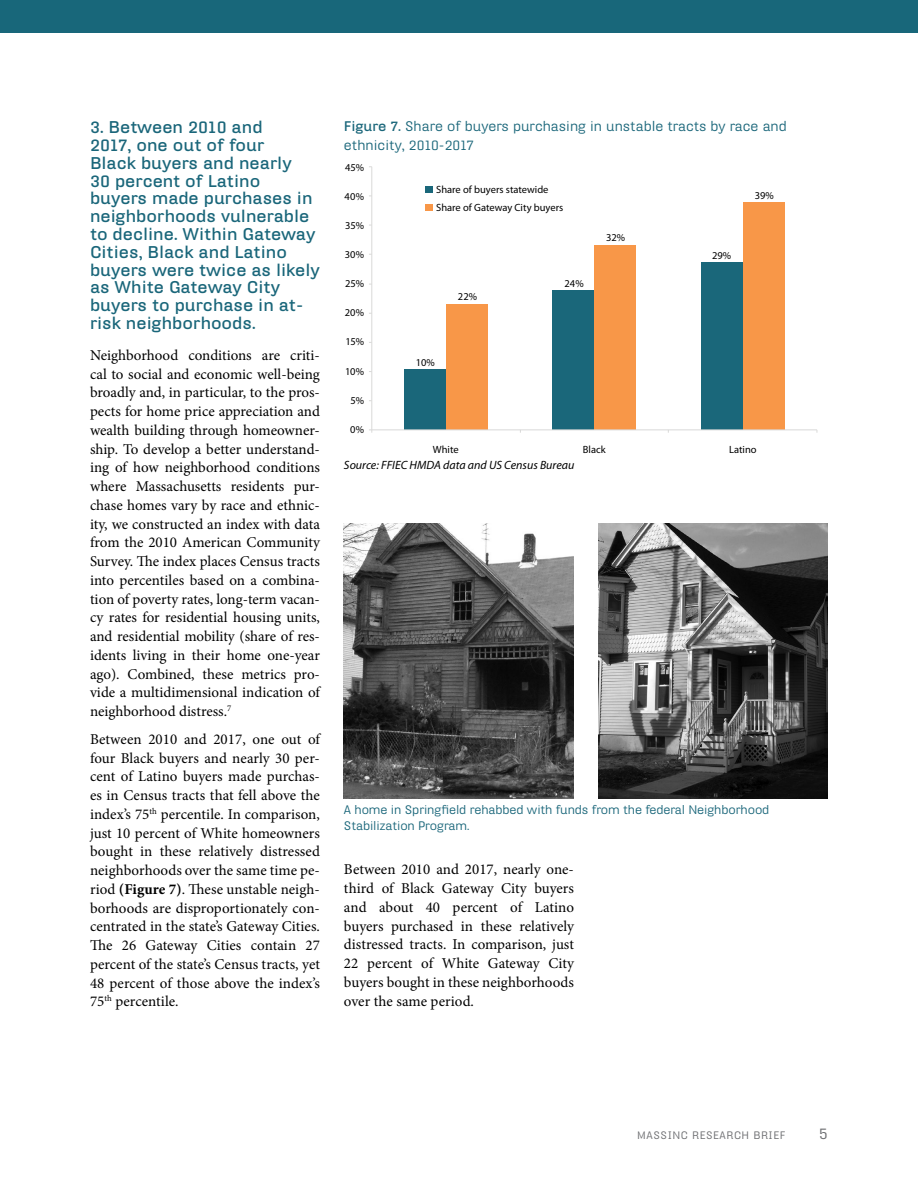
<style>
.page{position:relative;width:918px;height:1188px;background:#fff}
.page>*{position:absolute;margin:0;border:0;box-sizing:border-box;transform-origin:0 0}
.Subhead_2{font:700 16.5px/17.9px "Hydra Text";color:#1a667a}
.Text{font:15px/18.8px "Minion Pro";color:#000;text-align:justify}
.t1{font:15px "Hydra Text";color:#6d6e71}
.Figure_Title_Span{font:13.5px/19.5px "Hydra Text";color:#1a667a}
.t2{font:12px/16.5px "Hydra Text";letter-spacing:-.01em;color:#1a667a}
.Source_Span{font:italic 12px "Myriad Pro";color:#000}
.Chart_Sidebar{font:10.5px "Myriad Pro";color:#000}
.t3{font:10.5px "Hydra Text";letter-spacing:.05em;color:#6d6e71}
.Chart_Year{font:10.5px "Myriad Pro";color:#000}
.s1{font-weight:700}
</style>
<div class="page">
<div style="left:701px;top:262px;width:42px;height:168px;background:#1a677a"></div>
<div style="left:552px;top:290px;width:42px;height:140px;background:#1a677a"></div>
<div style="left:404px;top:369px;width:42px;height:61px;background:#1a677a"></div>
<div style="left:743px;top:202px;width:42px;height:228px;background:#f89748"></div>
<div style="left:594px;top:245px;width:42px;height:185px;background:#f89748"></div>
<div style="left:446px;top:304px;width:42px;height:126px;background:#f89748"></div>
<hr style="left:372px;top:167px;width:1px;height:263px;background:#d9d9d8">
<hr style="left:372px;top:430px;width:445px;height:1px;background:#d9d9d8">
<div style="left:426px;top:186px;width:7px;height:7px;background:#1a677a"></div>
<div style="left:426px;top:204px;width:7px;height:6px;background:#f89748"></div>
<div style="left:0;top:0;width:918px;height:32px;background:#18677a"></div>
<img style="left:598px;top:523px;width:230px;height:275px">
<img style="left:344px;top:523px;width:230px;height:275px">
<p class="Subhead_2" style="left:90px;top:118px;width:232px">3. Between 2010 and<br>2017, one out of four<br>Black buyers and nearly<br>30 percent of Latino buyers made purchases in neighborhoods vulnerable to decline. Within Gateway<br>Cities, Black and Latino buyers were twice as likely as White Gateway City buyers to purchase in at&shy;risk neighborhoods.</p>
<p class="Text" style="left:90px;top:346px;width:232px">Neighborhood conditions are criti&shy;cal to social and economic well-being broadly and, in particular, to the pros&shy;pects for home price appreciation and wealth building through homeowner&shy;ship. To develop a better understand&shy;ing of how neighborhood conditions where Massachusetts residents pur&shy;chase homes vary by race and ethnic&shy;ity, we constructed an index with data from the 2010 American Community Survey. The index places Census tracts into percentiles based on a combina&shy;tion of poverty rates, long-term vacan&shy;cy rates for residential housing units, and residential mobility (share of res&shy;idents living in their home one-year ago). Combined, these metrics pro&shy;vide a multidimensional indication of neighborhood distress.<sup>7</sup></p>
<p class="Text" style="left:90px;top:730px;width:232px">Between 2010 and 2017, one out of four Black buyers and nearly 30 per&shy;cent of Latino buyers made purchas&shy;es in Census tracts that fell above the index’s 75<sup>th</sup> percentile. In comparison, just 10 percent of White homeowners bought in these relatively distressed neighborhoods over the same time pe&shy;riod <span class="s1">(Figure 7)</span>. These unstable neigh&shy;borhoods are disproportionately con&shy;centrated in the state’s Gateway Cities.<br>The 26 Gateway Cities contain 27 percent of the state’s Census tracts, yet 48 percent of those above the index’s 75<sup>th</sup> percentile.</p>
<p class="Figure_Title_Span" style="left:344px;top:116px;width:444px"><span class="s1">Figure 7.</span> Share of buyers purchasing in unstable tracts by race and ethnicity, 2010-2017</p>
<p class="Chart_Sidebar" style="left:345px;top:161px;width:20px">45%</p>
<p class="Chart_Sidebar" style="left:345px;top:190px;width:21px">40%</p>
<p class="Chart_Sidebar" style="left:345px;top:219px;width:20px">35%</p>
<p class="Chart_Sidebar" style="left:345px;top:248px;width:21px">30%</p>
<p class="Chart_Sidebar" style="left:345px;top:277px;width:21px">25%</p>
<p class="Chart_Sidebar" style="left:345px;top:306px;width:21px">20%</p>
<p class="Chart_Sidebar" style="left:346px;top:335px;width:20px">15%</p>
<p class="Chart_Sidebar" style="left:345px;top:365px;width:20px">10%</p>
<p class="Chart_Sidebar" style="left:351px;top:394px;width:15px">5%</p>
<p class="Chart_Sidebar" style="left:350px;top:423px;width:15px">0%</p>
<p class="Chart_Year" style="left:433px;top:443px;width:27px">White</p>
<p class="Chart_Year" style="left:583px;top:443px;width:24px">Black</p>
<p class="Chart_Year" style="left:729px;top:443px;width:29px">Latino</p>
<p class="Chart_Sidebar" style="left:436px;top:183px;width:114px">Share of buyers statewide</p>
<p class="Chart_Sidebar" style="left:755px;top:189px;width:21px">39%</p>
<p class="Chart_Sidebar" style="left:436px;top:201px;width:129px">Share of Gateway City buyers</p>
<p class="Chart_Sidebar" style="left:606px;top:231px;width:21px">32%</p>
<p class="Chart_Sidebar" style="left:712px;top:249px;width:21px">29%</p>
<p class="Chart_Sidebar" style="left:565px;top:277px;width:21px">24%</p>
<p class="Chart_Sidebar" style="left:458px;top:290px;width:21px">22%</p>
<p class="Chart_Sidebar" style="left:416px;top:356px;width:21px">10%</p>
<p class="Source_Span" style="left:344px;top:458px;width:232px">Source: FFIEC HMDA data and US Census Bureau</p>
<p class="t2" style="left:344px;top:801px;width:427px">A home in Springfield rehabbed with funds from the federal Neighborhood<br>Stabilization Program.</p>
<p class="Text" style="left:344px;top:860px;width:232px">Between 2010 and 2017, nearly one&shy;third of Black Gateway City buyers and about 40 percent of Latino buyers purchased in these relatively distressed tracts. In comparison, just 22 percent of White Gateway City buyers bought in these neighborhoods over the same period.</p>
<p class="t3" style="left:637px;top:1129px;width:149px">MASSINC RESEARCH BRIEF</p>
<p class="t1" style="left:819px;top:1124px;width:10px">5</p>
</div>
